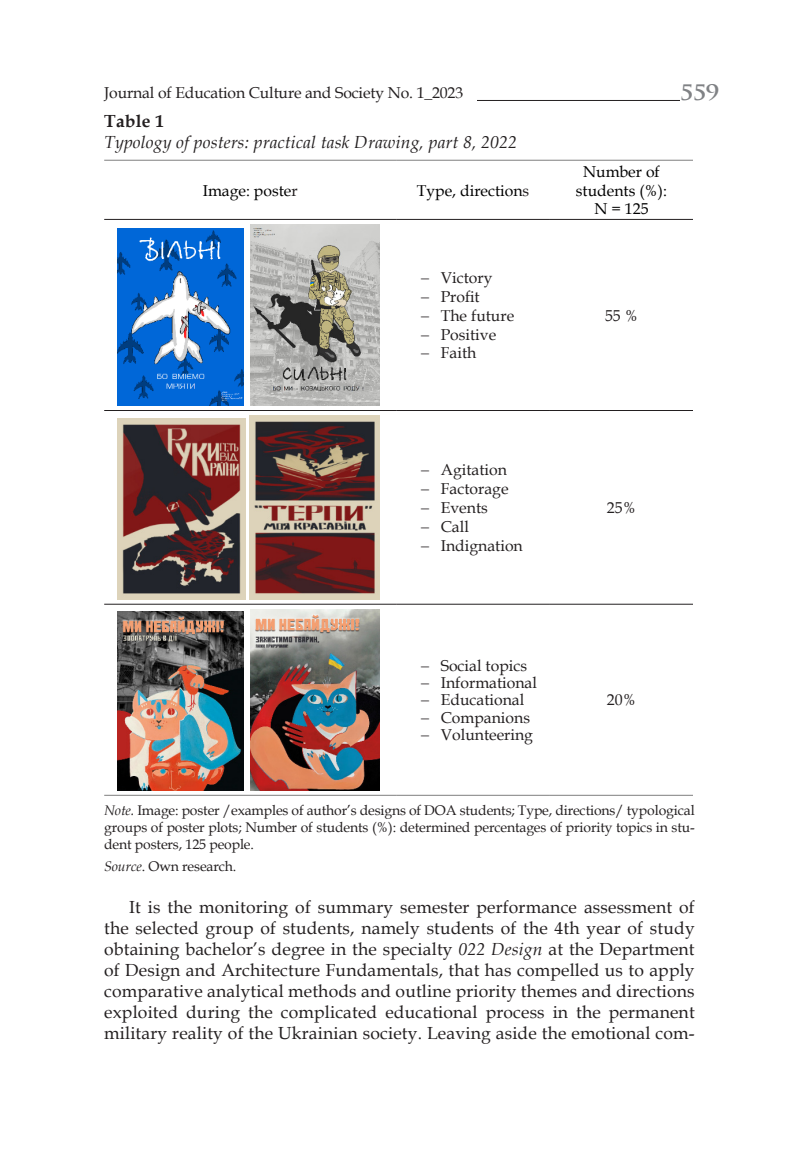
<style>
.page{position:relative;width:794px;height:1166px;background:#fff}
.page>*{position:absolute;margin:0;border:0;box-sizing:border-box;transform-origin:0 0}
.t1{font:700 24.5px "Trajan Pro";color:#808285}
.t2{font:17.5px/21px "Book Antiqua";letter-spacing:.01em;color:#231f20;text-align:justify}
.t3{font:italic 17.5px "Book Antiqua";letter-spacing:.01em;color:#231f20}
.t4{font:700 17.5px "Book Antiqua";letter-spacing:.01em;color:#231f20}
.t5{font:15.75px/18.9px "Book Antiqua";color:#231f20}
.t6{font:15.75px/18.9px "Book Antiqua";color:#000;text-align:center}
.t7{font:14px/16.8px "Book Antiqua";letter-spacing:-.01em;color:#231f20;text-align:justify}
.s1{color:#231f20}
.s2{font-style:italic}
</style>
<div class="page">
<hr style="left:104px;top:100px;width:615px;height:1px;background:#231f20">
<div style="left:104px;top:87px;width:372px;height:20px;background:#fff"></div>
<div style="left:680px;top:82px;width:39px;height:27px;background:#fff"></div>
<hr style="left:104px;top:160px;width:292px;height:1px;background:#7f7f7f">
<hr style="left:396px;top:160px;width:154px;height:1px;background:#7f7f7f">
<hr style="left:550px;top:160px;width:143px;height:1px;background:#7f7f7f">
<hr style="left:104px;top:219px;width:292px;height:1px;background:#231f20">
<hr style="left:396px;top:219px;width:154px;height:1px;background:#231f20">
<hr style="left:550px;top:219px;width:143px;height:1px;background:#231f20">
<hr style="left:104px;top:410px;width:292px;height:1px;background:#231f20">
<hr style="left:396px;top:410px;width:154px;height:1px;background:#231f20">
<hr style="left:550px;top:410px;width:143px;height:1px;background:#231f20">
<hr style="left:104px;top:604px;width:292px;height:1px;background:#231f20">
<hr style="left:396px;top:604px;width:154px;height:1px;background:#231f20">
<hr style="left:550px;top:604px;width:143px;height:1px;background:#231f20">
<hr style="left:104px;top:795px;width:292px;height:1px;background:#7f7f7f">
<hr style="left:396px;top:795px;width:154px;height:1px;background:#7f7f7f">
<hr style="left:550px;top:795px;width:143px;height:1px;background:#7f7f7f">
<img style="left:117px;top:228px;width:126px;height:177px">
<img style="left:251px;top:224px;width:129px;height:181px">
<img style="left:117px;top:418px;width:129px;height:181px">
<img style="left:250px;top:415px;width:129px;height:184px">
<img style="left:117px;top:612px;width:126px;height:178px">
<img style="left:251px;top:609px;width:129px;height:181px">
<p class="t5" style="left:104px;top:83px;width:360px">Journal of Education Culture and Society No. 1_2023</p>
<h1 class="t1" style="left:680px;top:76px;width:41px">559</h1>
<p class="t4" style="left:104px;top:109px;width:61px">Table 1</p>
<p class="t3" style="left:104px;top:130px;width:414px">Typology of posters: practical task Drawing, part 8, 2022</p>
<p class="t6" style="left:203px;top:180px;width:96px">Image: poste<span class="s1">r</span></p>
<p class="t6" style="left:417px;top:180px;width:114px">Type, direction<span class="s1">s</span></p>
<p class="t6" style="left:576px;top:161px;width:93px">Number of students (%):<br>N = 125</p>
<p class="t5" style="left:421px;top:268px;width:95px">− Victory<br>− Profit<br>− The future − Positive<br>− Faith</p>
<p class="t5" style="left:421px;top:460px;width:103px">− Agitation<br>− Factorage<br>− Events<br>− Call<br>− Indignation</p>
<p class="t5" style="left:421px;top:656px;width:118px;line-height:17.3px">− Social topics − Informational − Educational<br>− Companions − Volunteering</p>
<p class="t5" style="left:605px;top:305px;width:34px">55 %</p>
<p class="t5" style="left:607px;top:498px;width:30px">25%</p>
<p class="t5" style="left:607px;top:690px;width:30px">20%</p>
<p class="t7" style="left:104px;top:802px;width:592px"><span class="s2">Note.</span> Image: poster /examples of author’s designs of DOA students; Type, directions/ typological groups of poster plots; Number of students (%): determined percentages of priority topics in stu&shy;dent posters, 125 people.</p>
<p class="t7" style="left:104px;top:857px;width:134px"><span class="s2">Source</span>. Own research.</p>
<p class="t2" style="left:104px;top:896px;width:592px;text-indent:25px">It is the monitoring of summary semester performance assessment of the selected group of students, namely students of the 4th year of study obtaining bachelor’s degree in the specialty <span class="s2">022 Design</span> at the Department of Design and Architecture Fundamentals, that has compelled us to apply comparative analytical methods and outline priority themes and directions exploited during the complicated educational process in the permanent military reality of the Ukrainian society. Leaving aside the emotional com-</p>
</div>
